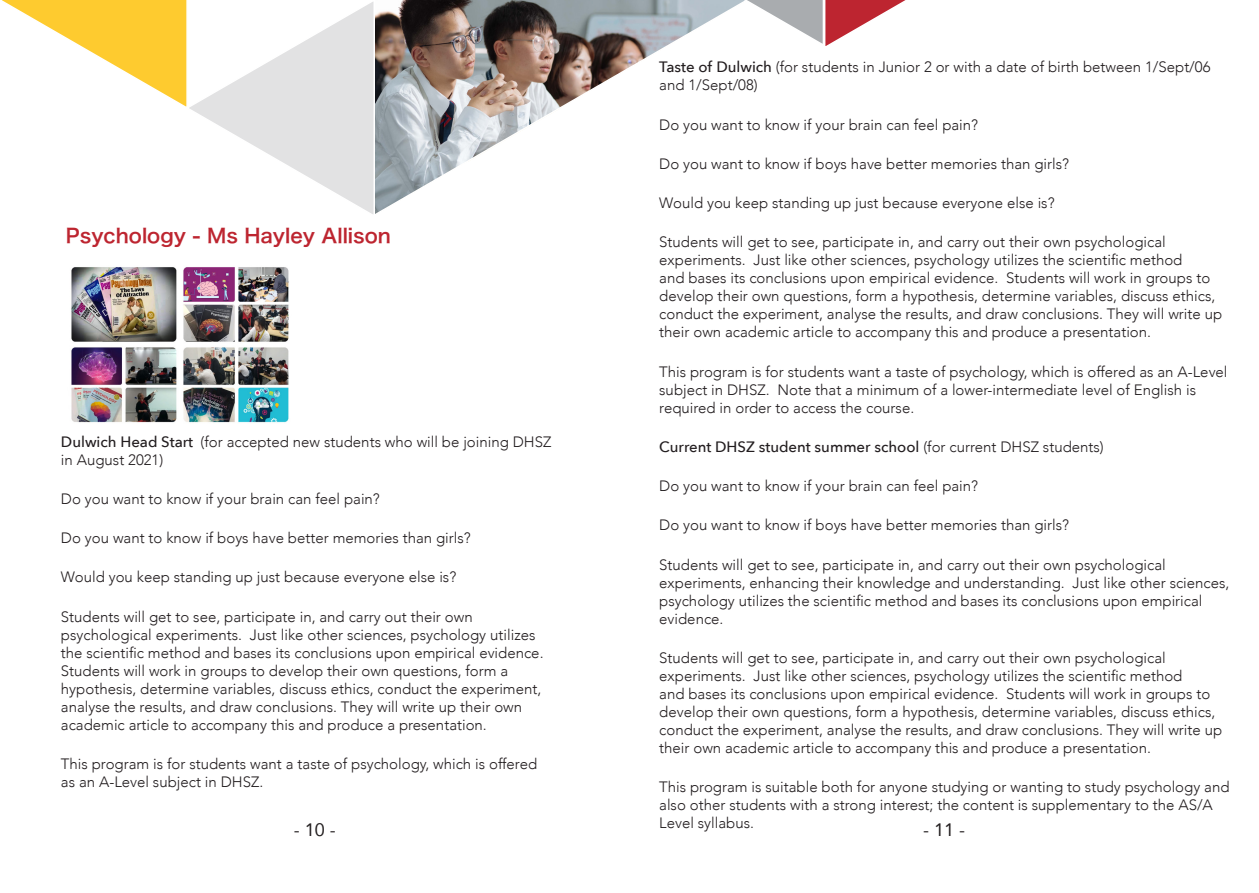
<style>
.page{position:relative;width:1259px;height:893px;background:#fff}
.page>*{position:absolute;margin:0;border:0;box-sizing:border-box;transform-origin:0 0}
.t1{font:19.5px "Hiragino Sans GB W6";color:#bd2530}
.t2{font:18px "Avenir";color:#231f20}
.t3{font:300 15px/18px "Avenir";color:#221d1f}
.t4{font:500 15px "Avenir Next";color:#221d1f}
.s1{font-family:"Avenir Next";font-weight:500}
.s2{font-family:"Avenir";font-weight:300}
</style>
<div class="page">
<svg style="left:376px;top:0;width:283px;height:214px"></svg>
<svg style="left:2px;top:0;width:374px;height:214px"></svg>
<svg style="left:558px;top:0;width:348px;height:50px"></svg>
<img style="left:71px;top:267px;width:218px;height:156px">
<p class="t3" style="left:659px;top:58px;width:553px"><span class="s1">Taste of Dulwich</span> (for students in Junior 2 or with a date of birth between 1/Sept/06 and 1/Sept/08)</p>
<p class="t3" style="left:659px;top:115px;width:320px">Do you want to know if your brain can feel pain?</p>
<p class="t3" style="left:659px;top:155px;width:411px">Do you want to know if boys have better memories than girls?</p>
<p class="t3" style="left:659px;top:194px;width:397px">Would you keep standing up just because everyone else is?</p>
<p class="t3" style="left:659px;top:233px;width:564px">Students will get to see, participate in, and carry out their own psychological experiments. Just like other sciences, psychology utilizes the scientific method<br>and bases its conclusions upon empirical evidence. Students will work in groups to develop their own questions, form a hypothesis, determine variables, discuss ethics, conduct the experiment, analyse the results, and draw conclusions. They will write up their own academic article to accompany this and produce a presentation.</p>
<p class="t3" style="left:659px;top:362px;width:570px">This program is for students want a taste of psychology, which is offered as an A-Level subject in DHSZ. Note that a minimum of a lower-intermediate level of English is required in order to access the course.</p>
<p class="t4" style="left:659px;top:434px;width:446px">Current DHSZ student summer school <span class="s2">(for current DHSZ students)</span></p>
<p class="t3" style="left:659px;top:477px;width:320px">Do you want to know if your brain can feel pain?</p>
<p class="t3" style="left:659px;top:516px;width:411px">Do you want to know if boys have better memories than girls?</p>
<p class="t3" style="left:659px;top:556px;width:571px">Students will get to see, participate in, and carry out their own psychological experiments, enhancing their knowledge and understanding. Just like other sciences, psychology utilizes the scientific method and bases its conclusions upon empirical evidence.</p>
<p class="t3" style="left:659px;top:649px;width:564px">Students will get to see, participate in, and carry out their own psychological experiments. Just like other sciences, psychology utilizes the scientific method<br>and bases its conclusions upon empirical evidence. Students will work in groups to develop their own questions, form a hypothesis, determine variables, discuss ethics, conduct the experiment, analyse the results, and draw conclusions. They will write up their own academic article to accompany this and produce a presentation.</p>
<p class="t3" style="left:659px;top:778px;width:572px">This program is suitable both for anyone studying or wanting to study psychology and also other students with a strong interest; the content is supplementary to the AS/A<br>Level syllabus.</p>
<p class="t1" style="left:66px;top:222px;width:326px">Psychology - Ms Hayley Allison</p>
<p class="t3" style="left:61px;top:432px;width:492px"><span class="s1">Dulwich Head Start</span> (for accepted new students who will be joining DHSZ in August 2021)</p>
<p class="t3" style="left:61px;top:490px;width:320px">Do you want to know if your brain can feel pain?</p>
<p class="t3" style="left:61px;top:529px;width:411px">Do you want to know if boys have better memories than girls?</p>
<p class="t3" style="left:61px;top:568px;width:397px">Would you keep standing up just because everyone else is?</p>
<p class="t3" style="left:61px;top:607px;width:484px">Students will get to see, participate in, and carry out their own psychological experiments. Just like other sciences, psychology utilizes the scientific method and bases its conclusions upon empirical evidence.<br>Students will work in groups to develop their own questions, form a hypothesis, determine variables, discuss ethics, conduct the experiment, analyse the results, and draw conclusions. They will write up their own academic article to accompany this and produce a presentation.</p>
<p class="t3" style="left:61px;top:755px;width:478px">This program is for students want a taste of psychology, which is offered as an A-Level subject in DHSZ.</p>
<p class="t2" style="left:294px;top:815px;width:44px">- 10 -</p>
<p class="t2" style="left:923px;top:815px;width:44px">- 11 -</p>
</div>
